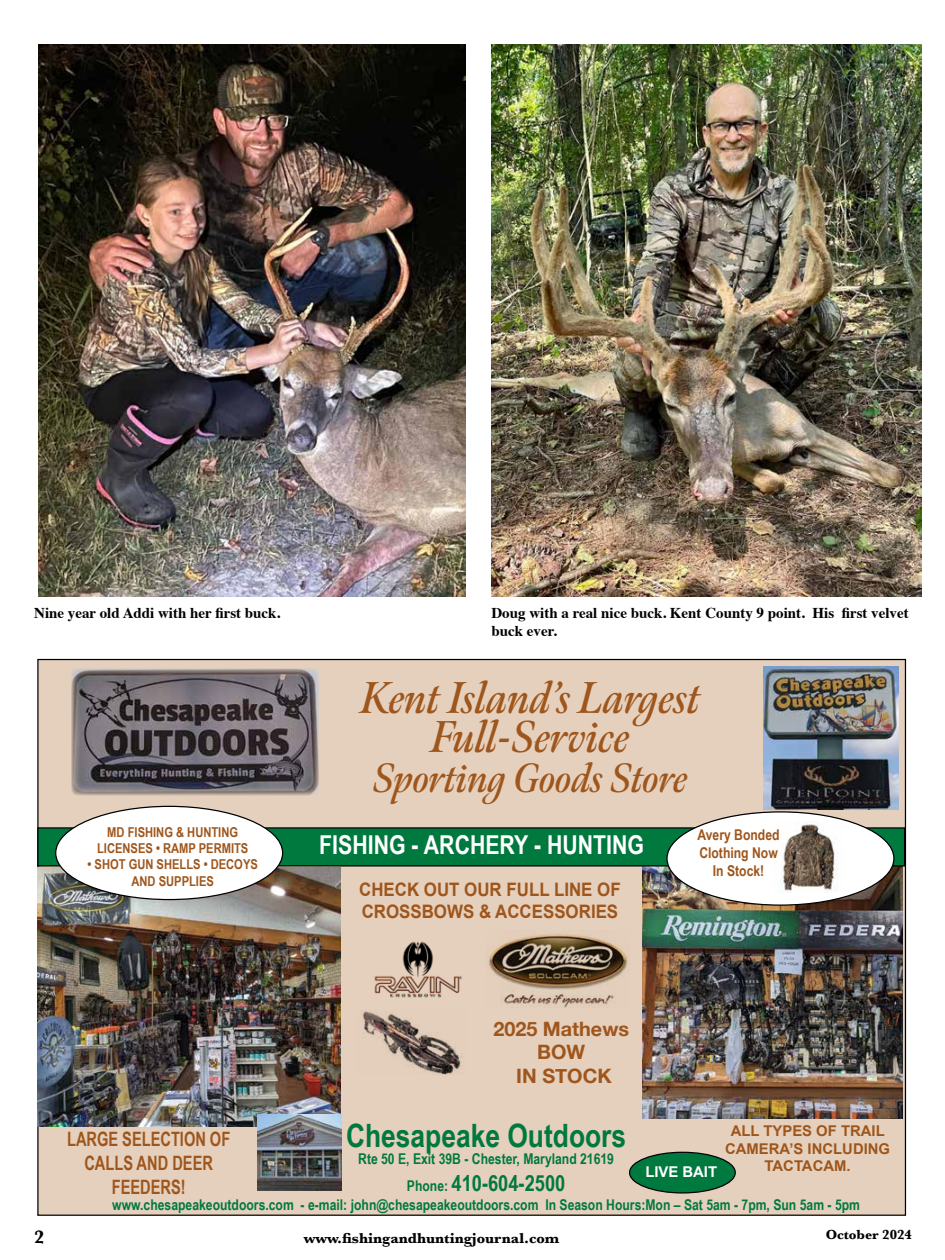
<style>
.page{position:relative;width:945px;height:1260px;background:#fff}
.page>*{position:absolute;margin:0;border:0;box-sizing:border-box;transform-origin:0 0}
.t1{font:italic 600 44.5px/39.6px "Meno Display Condensed";color:#9e561c;text-align:center}
.t2{font:italic 600 40.88px "Meno Display Condensed";color:#9e561c}
.t3{font:700 32.12px "Arial Narrow";color:#00793f}
.t4{font:700 26px "Arial Narrow";color:#fff}
.t5{font:700 22.25px "Arial Narrow";color:#00793f}
.t6{font:700 19.75px/23.8px "Arial Narrow";color:#9e561c;text-align:center;scale:.9 1}
.t7{font:700 19.75px/23.8px "Helvetica Neue";color:#9e561c;text-align:center}
.t8{font:700 18.75px "Baskerville";color:#000}
.t9{font:700 18.62px/22.2px "Arial";color:#9e561c;scale:.91 1}
.t10{font:700 15px/18px "Times";color:#000}
.t11{font:700 15px "Baskerville";color:#000}
.t12{font:700 14.88px "Arial Narrow";color:#00793f}
.t13{font:700 14.88px/17.9px "Arial";color:#9e561c;text-align:center}
.t14{font:700 14.88px/17.9px "Arial Narrow";color:#9e561c;text-align:center}
.t15{font:700 14.88px "Arial";color:#fff}
.t16{font:700 13.75px "Baskerville";color:#000}
.t17{font:700 13.62px/16.1px "Arial Narrow";color:#9e561c;text-align:center}
.s1{font-size:14.88px}
</style>
<div class="page">
<div style="left:38px;top:660px;width:867px;height:555px;background:#e5d0bd"></div>
<img style="left:72px;top:669px;width:247px;height:126px">
<img style="left:362px;top:1011px;width:100px;height:64px">
<img style="left:374px;top:941px;width:88px;height:57px">
<img style="left:763px;top:667px;width:135px;height:143px">
<img style="left:37px;top:867px;width:303px;height:260px">
<img style="left:257px;top:1114px;width:85px;height:77px">
<img style="left:486px;top:932px;width:142px;height:76px">
<img style="left:643px;top:867px;width:259px;height:252px">
<div style="left:38px;top:828px;width:867px;height:38px;background:#00793f"></div>
<div style="left:37px;top:827px;width:868px;height:40px;border:1px solid #000"></div>
<div style="left:56px;top:806px;width:227px;height:94px;background:#fff;border-radius:50%"></div>
<div style="left:667px;top:812px;width:227px;height:93px;background:#fff;border-radius:50%"></div>
<img style="left:780px;top:823px;width:57px;height:70px">
<div style="left:630px;top:1152px;width:105px;height:41px;background:#00793f;border-radius:50%"></div>
<div style="left:629px;top:1152px;width:107px;height:42px;border:1px solid #000;border-radius:50%"></div>
<img style="left:38px;top:44px;width:428px;height:553px">
<img style="left:491px;top:44px;width:430px;height:553px">
<p class="t10" style="left:34px;top:602px;width:248px">Nine year old Addi with her first buck.</p>
<p class="t10" style="left:491px;top:602px;width:419px">Doug with a real nice buck. Kent County 9 point. His first velvet buck ever.</p>
<p class="t17" style="left:97px;top:824px;width:153px">MD FISHING &amp; HUNTING<br>LICENSES • RAMP PERMITS</p>
<p class="t17" style="left:88px;top:856px;width:172px">• SHOT GUN SHELLS • DECOYS<br>AND SUPPLIES</p>
<h1 class="t1" style="left:361px;top:679px;width:341px">Kent Island’s Largest<br>Full-Service</h1>
<h2 class="t2" style="left:374px;top:753px;width:316px">Sporting Goods Store</h2>
<h3 class="t4" style="left:319px;top:825px;width:326px">FISHING - ARCHERY - HUNTING</h3>
<p class="t9" style="left:359px;top:879px;width:289px">CHECK OUT OUR FULL LINE OF<br>CROSSBOWS &amp; ACCESSORIES</p>
<h3 class="t7" style="left:493px;top:1017px;width:137px">2025 Mathews<br>BOW<br>IN STOCK</h3>
<p class="t14" style="left:698px;top:825px;width:84px">Avery Bonded<br>Clothing Now<br>In Stock!</p>
<h3 class="t3" style="left:346px;top:1111px;width:282px">Chesapeake Outdoors</h3>
<p class="t12" style="left:358px;top:1148px;width:257px">Rte 50 E, Exit 39B - Chester, Maryland 21619</p>
<h3 class="t5" style="left:407px;top:1166px;width:160px"><span class="s1">Phone:</span> 410-604-2500</h3>
<p class="t12" style="left:112px;top:1193px;width:749px">www.chesapeakeoutdoors.com - e-mail: john@chesapeakeoutdoors.com In Season Hours:Mon – Sat 5am - 7pm, Sun 5am - 5pm</p>
<p class="t13" style="left:725px;top:1122px;width:167px">ALL TYPES OF TRAIL<br>CAMERA’S INCLUDING<br>TACTACAM.</p>
<h3 class="t6" style="left:67px;top:1127px;width:183px">LARGE SELECTION OF<br>CALLS AND DEER<br>FEEDERS!</h3>
<p class="t15" style="left:645px;top:1162px;width:73px">LIVE BAIT</p>
<p class="t8" style="left:34px;top:1223px;width:12px">2</p>
<p class="t11" style="left:304px;top:1228px;width:257px">www.fishingandhuntingjournal.com</p>
<p class="t16" style="left:826px;top:1225px;width:88px">October 2024</p>
</div>
